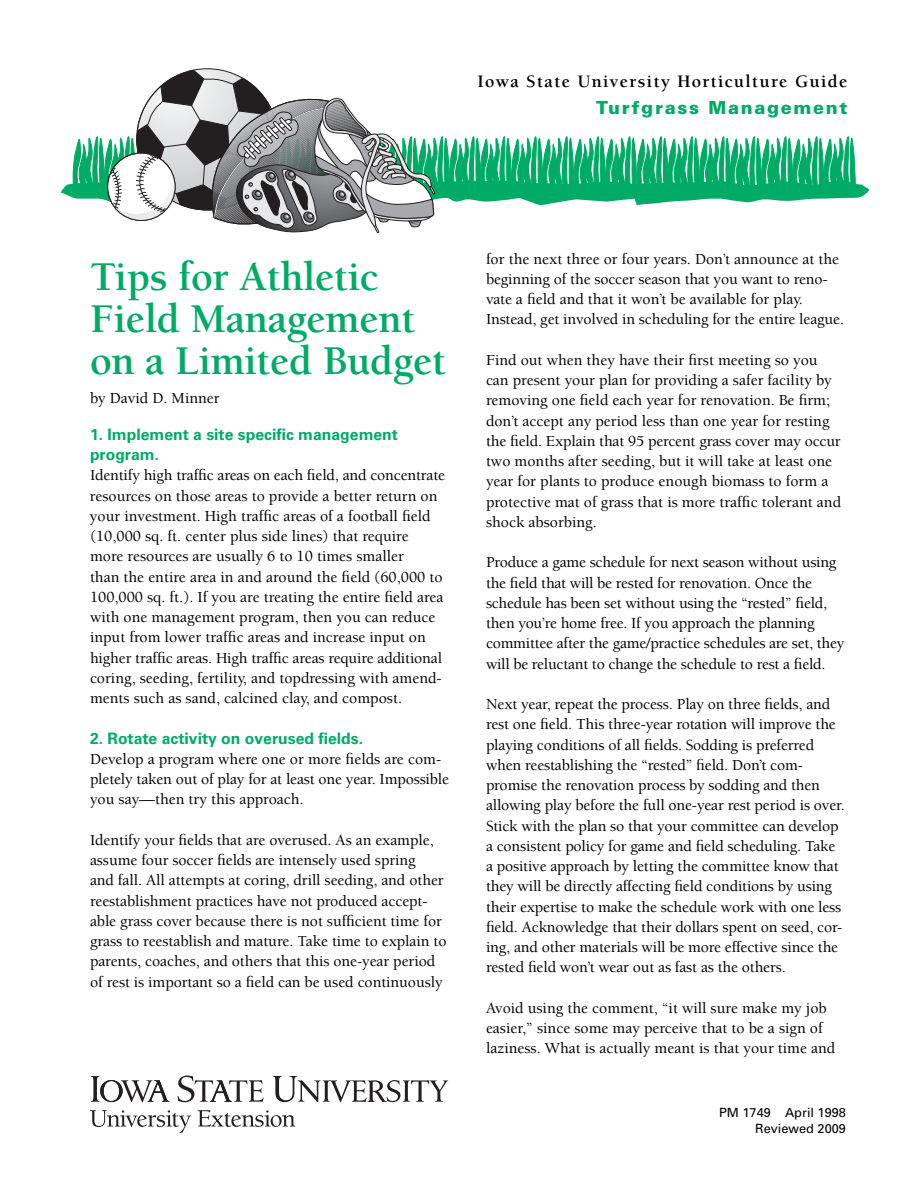
<style>
.page{position:relative;width:918px;height:1188px;background:#fff}
.page>*{position:absolute;margin:0;border:0;box-sizing:border-box;transform-origin:0 0}
.t1{font:700 42px/42px "Berkeley";letter-spacing:-.01em;color:#00ab66}
.t2{font:700 18px "Berkeley";letter-spacing:.075em;color:#000}
.t3{font:900 18px "Univers";letter-spacing:.095em;color:#00ab66}
.t4{font:500 15.75px/20.2px "Berkeley";letter-spacing:-.005em;color:#000}
.t5{font:700 15.75px/20.2px "Univers";color:#00ab66}
.t6{font:12.75px/15.9px "Univers";color:#000;text-align:right}
</style>
<div class="page">
<svg style="left:61px;top:69px;width:808px;height:164px"></svg>
<svg style="left:90px;top:1110px;width:101px;height:23px"></svg>
<svg style="left:198px;top:1110px;width:97px;height:17px"></svg>
<svg style="left:91px;top:1076px;width:78px;height:26px"></svg>
<svg style="left:178px;top:1076px;width:86px;height:27px"></svg>
<svg style="left:273px;top:1076px;width:175px;height:26px"></svg>
<p class="t2" style="left:477px;top:74px;width:372px">Iowa State University Horticulture Guide</p>
<p class="t3" style="left:596px;top:101px;width:253px">Turfgrass Management</p>
<h1 class="t1" style="left:90px;top:259px;width:358px">Tips for Athletic<br>Field Management on a Limited Budget</h1>
<p class="t4" style="left:90px;top:389px;width:131px">by David D. Minner</p>
<p class="t5" style="left:90px;top:426px;width:310px">1. Implement a site specific management program.</p>
<p class="t4" style="left:90px;top:467px;width:357px">Identify high traffic areas on each field, and concentrate resources on those areas to provide a better return on your investment. High traffic areas of a football field (10,000 sq. ft. center plus side lines) that require more resources are usually 6 to 10 times smaller<br>than the entire area in and around the field (60,000 to 100,000 sq. ft.). If you are treating the entire field area with one management program, then you can reduce input from lower traffic areas and increase input on higher traffic areas. High traffic areas require additional coring, seeding, fertility, and topdressing with amend&shy;ments such as sand, calcined clay, and compost.</p>
<p class="t5" style="left:90px;top:729px;width:275px">2. Rotate activity on overused fields.</p>
<p class="t4" style="left:90px;top:750px;width:361px">Develop a program where one or more fields are com&shy;pletely taken out of play for at least one year. Impossible you say—then try this approach.</p>
<p class="t4" style="left:90px;top:831px;width:358px">Identify your fields that are overused. As an example, assume four soccer fields are intensely used spring<br>and fall. All attempts at coring, drill seeding, and other reestablishment practices have not produced accept&shy;able grass cover because there is not sufficient time for grass to reestablish and mature. Take time to explain to parents, coaches, and others that this one-year period of rest is important so a field can be used continuously</p>
<p class="t4" style="left:486px;top:250px;width:360px">for the next three or four years. Don’t announce at the beginning of the soccer season that you want to reno&shy;vate a field and that it won’t be available for play.<br>Instead, get involved in scheduling for the entire league.</p>
<p class="t4" style="left:486px;top:351px;width:357px">Find out when they have their first meeting so you can present your plan for providing a safer facility by removing one field each year for renovation. Be firm; don’t accept any period less than one year for resting the field. Explain that 95 percent grass cover may occur two months after seeding, but it will take at least one year for plants to produce enough biomass to form a protective mat of grass that is more traffic tolerant and shock absorbing.</p>
<p class="t4" style="left:486px;top:554px;width:360px">Produce a game schedule for next season without using the field that will be rested for renovation. Once the schedule has been set without using the “rested” field, then you’re home free. If you approach the planning committee after the game/practice schedules are set, they will be reluctant to change the schedule to rest a field.</p>
<p class="t4" style="left:486px;top:696px;width:361px">Next year, repeat the process. Play on three fields, and rest one field. This three-year rotation will improve the playing conditions of all fields. Sodding is preferred when reestablishing the “rested” field. Don’t com&shy;promise the renovation process by sodding and then allowing play before the full one-year rest period is over.<br>Stick with the plan so that your committee can develop a consistent policy for game and field scheduling. Take a positive approach by letting the committee know that they will be directly affecting field conditions by using their expertise to make the schedule work with one less field. Acknowledge that their dollars spent on seed, cor&shy;ing, and other materials will be more effective since the rested field won’t wear out as fast as the others.</p>
<p class="t4" style="left:486px;top:999px;width:351px">Avoid using the comment, “it will sure make my job easier,” since some may perceive that to be a sign of laziness. What is actually meant is that your time and</p>
<p class="t6" style="left:719px;top:1106px;width:128px">PM 1749 April 1998<br>Reviewed 2009</p>
</div>
